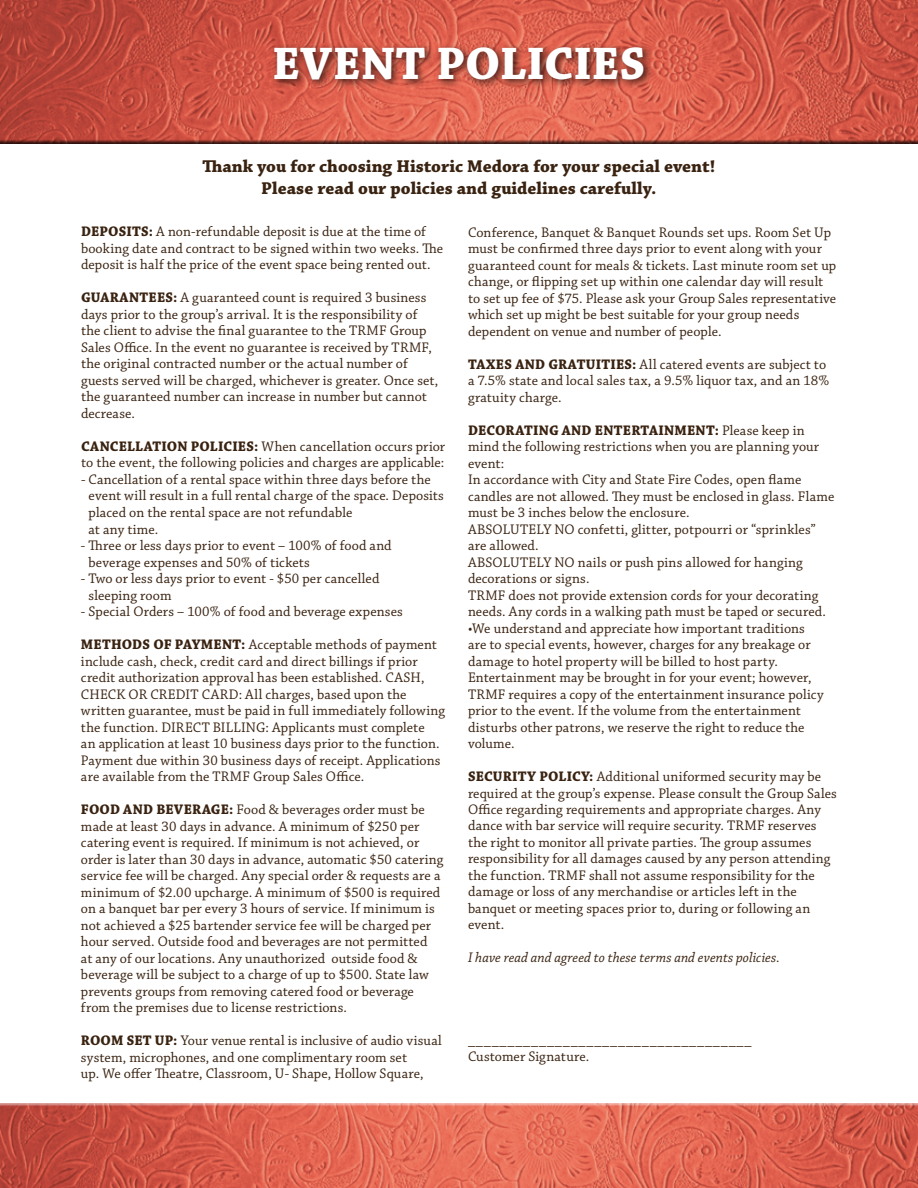
<style>
.page{position:relative;width:918px;height:1188px;background:#fff}
.page>*{position:absolute;margin:0;border:0;box-sizing:border-box;transform-origin:0 0}
.t1{font:700 48px "Chaparral Pro";letter-spacing:.005em;color:#fff}
.t2{font:700 18px/21.6px "Chaparral Pro";color:#392210;text-align:center}
.t3{font:14.7px/16.5px "Chaparral Pro";letter-spacing:.01em;color:#392210}
.t4{font:italic 14.7px "Chaparral Pro";letter-spacing:.005em;color:#392210}
.s1{font-weight:700}
</style>
<div class="page">
<div style="left:0;top:1102px;width:918px;height:86px;background:#000;opacity:.75"></div>
<div style="left:0;top:0;width:918px;height:144px;background:#000;opacity:.75"></div>
<div style="left:269px;top:42px;width:385px;height:47px;background:#000;opacity:.75"></div>
<h1 class="t1" style="left:272px;top:35px;width:375px">EVENT POLICIES</h1>
<p class="t2" style="left:202px;top:156px;width:515px">Thank you for choosing Historic Medora for your special event!<br>Please read our policies and guidelines carefully.</p>
<p class="t3" style="left:81px;top:224px;width:364px"><span class="s1">DEPOSITS:</span> A non-refundable deposit is due at the time of booking date and contract to be signed within two weeks. The deposit is half the price of the event space being rented out.</p>
<p class="t3" style="left:81px;top:290px;width:359px"><span class="s1">GUARANTEES:</span> A guaranteed count is required 3 business days prior to the group’s arrival. It is the responsibility of the client to advise the final guarantee to the TRMF Group Sales Office. In the event no guarantee is received by TRMF, the original contracted number or the actual number of guests served will be charged, whichever is greater. Once set, the guaranteed number can increase in number but cannot decrease.</p>
<p class="t3" style="left:81px;top:439px;width:366px"><span class="s1">CANCELLATION POLICIES:</span> When cancellation occurs prior to the event, the following policies and charges are applicable:</p>
<p class="t3" style="left:89px;top:472px;width:357px;text-indent:-8px">- Cancellation of a rental space within three days before the event will result in a full rental charge of the space. Deposits placed on the rental space are not refundable<br>at any time.</p>
<p class="t3" style="left:89px;top:538px;width:305px;text-indent:-8px">- Three or less days prior to event – 100% of food and beverage expenses and 50% of tickets</p>
<p class="t3" style="left:89px;top:571px;width:292px;text-indent:-8px">- Two or less days prior to event - $50 per cancelled sleeping room</p>
<p class="t3" style="left:81px;top:604px;width:323px">- Special Orders – 100% of food and beverage expenses</p>
<p class="t3" style="left:81px;top:637px;width:366px"><span class="s1">METHODS OF PAYMENT:</span> Acceptable methods of payment include cash, check, credit card and direct billings if prior credit authorization approval has been established. CASH, CHECK OR CREDIT CARD: All charges, based upon the written guarantee, must be paid in full immediately following the function. DIRECT BILLING: Applicants must complete<br>an application at least 10 business days prior to the function.<br>Payment due within 30 business days of receipt. Applications are available from the TRMF Group Sales Office.</p>
<p class="t3" style="left:81px;top:802px;width:364px"><span class="s1">FOOD AND BEVERAGE:</span> Food &amp; beverages order must be made at least 30 days in advance. A minimum of $250 per catering event is required. If minimum is not achieved, or order is later than 30 days in advance, automatic $50 catering service fee will be charged. Any special order &amp; requests are a minimum of $2.00 upcharge. A minimum of $500 is required on a banquet bar per every 3 hours of service. If minimum is not achieved a $25 bartender service fee will be charged per hour served. Outside food and beverages are not permitted<br>at any of our locations. Any unauthorized outside food &amp; beverage will be subject to a charge of up to $500. State law prevents groups from removing catered food or beverage from the premises due to license restrictions.</p>
<p class="t3" style="left:81px;top:1033px;width:362px"><span class="s1">ROOM SET UP:</span> Your venue rental is inclusive of audio visual system, microphones, and one complimentary room set<br>up. We offer Theatre, Classroom, U- Shape, Hollow Square,</p>
<p class="t3" style="left:468px;top:224px;width:370px">Conference, Banquet &amp; Banquet Rounds set ups. Room Set Up must be confirmed three days prior to event along with your guaranteed count for meals &amp; tickets. Last minute room set up change, or flipping set up within one calendar day will result to set up fee of $75. Please ask your Group Sales representative which set up might be best suitable for your group needs dependent on venue and number of people.</p>
<p class="t3" style="left:468px;top:356px;width:363px"><span class="s1">TAXES AND GRATUITIES:</span> All catered events are subject to a 7.5% state and local sales tax, a 9.5% liquor tax, and an 18% gratuity charge.</p>
<p class="t3" style="left:468px;top:422px;width:368px"><span class="s1">DECORATING AND ENTERTAINMENT:</span> Please keep in mind the following restrictions when you are planning your event:<br>In accordance with City and State Fire Codes, open flame candles are not allowed. They must be enclosed in glass. Flame must be 3 inches below the enclosure.<br>ABSOLUTELY NO confetti, glitter, potpourri or “sprinkles” are allowed.<br>ABSOLUTELY NO nails or push pins allowed for hanging decorations or signs.<br>TRMF does not provide extension cords for your decorating needs. Any cords in a walking path must be taped or secured.</p>
<p class="t3" style="left:468px;top:620px;width:357px">•We understand and appreciate how important traditions are to special events, however, charges for any breakage or damage to hotel property will be billed to host party.<br>Entertainment may be brought in for your event; however, TRMF requires a copy of the entertainment insurance policy prior to the event. If the volume from the entertainment disturbs other patrons, we reserve the right to reduce the volume.</p>
<p class="t3" style="left:468px;top:769px;width:370px"><span class="s1">SECURITY POLICY:</span> Additional uniformed security may be required at the group’s expense. Please consult the Group Sales Office regarding requirements and appropriate charges. Any dance with bar service will require security. TRMF reserves the right to monitor all private parties. The group assumes responsibility for all damages caused by any person attending the function. TRMF shall not assume responsibility for the damage or loss of any merchandise or articles left in the banquet or meeting spaces prior to, during or following an event.</p>
<p class="t4" style="left:468px;top:950px;width:313px">I have read and agreed to these terms and events policies.</p>
<p class="t3" style="left:468px;top:1033px;width:285px">____________________________________<br>Customer Signature.</p>
</div>
